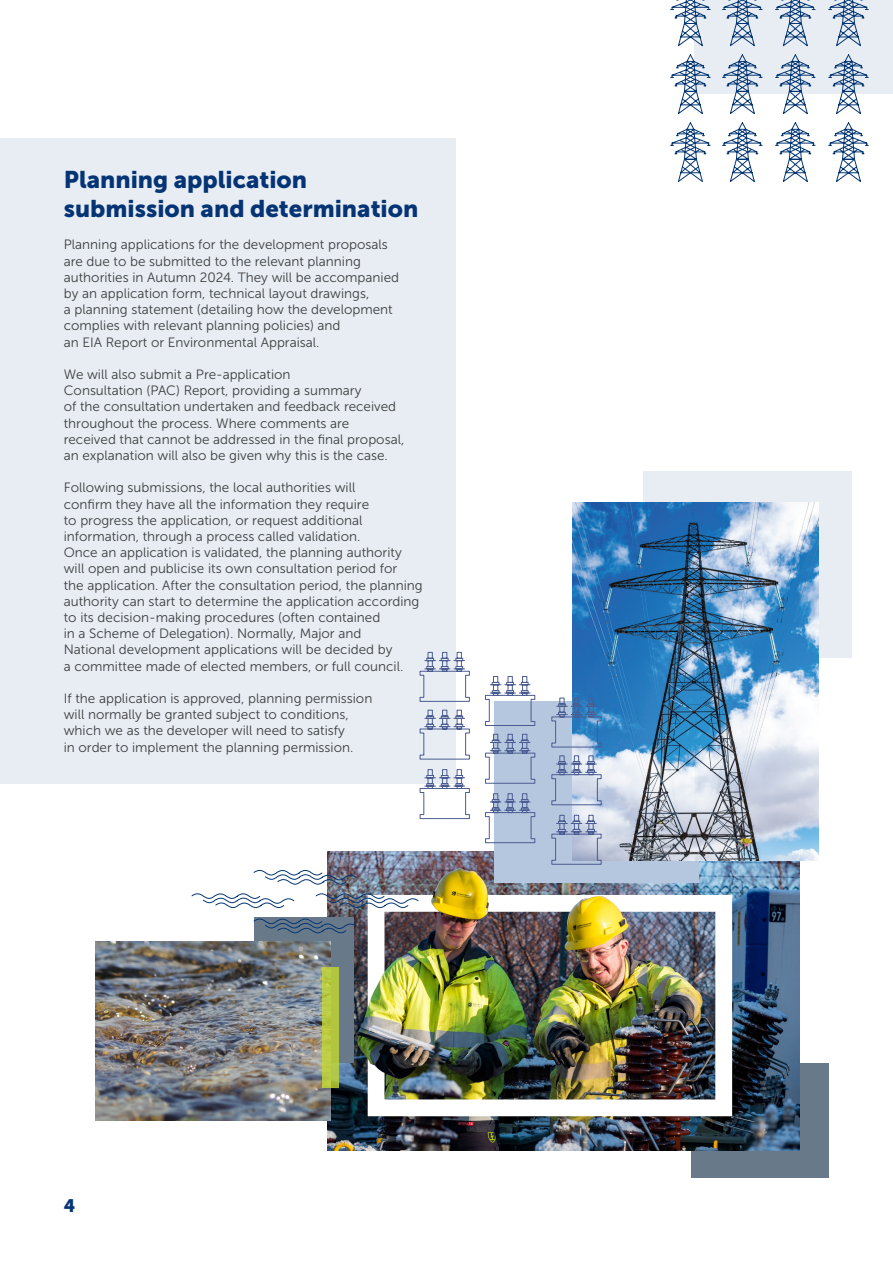
<style>
.page{position:relative;width:893px;height:1263px;background:#fff}
.page>*{position:absolute;margin:0;border:0;box-sizing:border-box;transform-origin:0 0}
.t1{font:24px/28.8px "Museo Sans 900";color:#053474}
.t2{font:18px "Museo Sans 900";color:#053474}
.t3{font:13.5px/16.2px "Museo Sans 300";color:#3e3e3f}
</style>
<div class="page">
<div style="left:0;top:138px;width:455px;height:645px;background:#e8edf4"></div>
<div style="left:691px;top:1064px;width:138px;height:114px;background:#687a8a"></div>
<div style="left:695px;top:0;width:198px;height:94px;background:#e8edf4"></div>
<div style="left:643px;top:471px;width:208px;height:186px;background:#e8edf4"></div>
<img style="left:328px;top:861px;width:471px;height:289px">
<div style="left:494px;top:701px;width:205px;height:182px;background:#b5c7de"></div>
<img style="left:572px;top:502px;width:246px;height:359px">
<div style="left:255px;top:917px;width:99px;height:146px;background:#687a8a"></div>
<img style="left:95px;top:941px;width:236px;height:179px">
<img style="left:368px;top:892px;width:364px;height:224px">
<svg style="left:322px;top:967px;width:17px;height:121px;background:#b5c741"></svg>
<svg style="left:191px;top:652px;width:411px;height:281px"></svg>
<svg style="left:670px;top:0;width:199px;height:182px"></svg>
<h1 class="t1" style="left:64px;top:165px;width:356px">Planning application submission and determination</h1>
<p class="t3" style="left:64px;top:237px;width:337px">Planning applications for the development proposals are due to be submitted to the relevant planning authorities in Autumn 2024. They will be accompanied by an application form, technical layout drawings,<br>a planning statement (detailing how the development complies with relevant planning policies) and<br>an EIA Report or Environmental Appraisal.</p>
<p class="t3" style="left:64px;top:366px;width:342px">We will also submit a Pre-application<br>Consultation (PAC) Report, providing a summary<br>of the consultation undertaken and feedback received throughout the process. Where comments are received that cannot be addressed in the final proposal, an explanation will also be given why this is the case.</p>
<p class="t3" style="left:64px;top:480px;width:360px">Following submissions, the local authorities will<br>confirm they have all the information they require<br>to progress the application, or request additional information, through a process called validation.<br>Once an application is validated, the planning authority will open and publicise its own consultation period for<br>the application. After the consultation period, the planning authority can start to determine the application according to its decision-making procedures (often contained<br>in a Scheme of Delegation). Normally, Major and<br>National development applications will be decided by<br>a committee made of elected members, or full council.</p>
<p class="t3" style="left:64px;top:690px;width:310px">If the application is approved, planning permission will normally be granted subject to conditions, which we as the developer will need to satisfy<br>in order to implement the planning permission.</p>
<h2 class="t2" style="left:64px;top:1196px;width:13px">4</h2>
</div>
